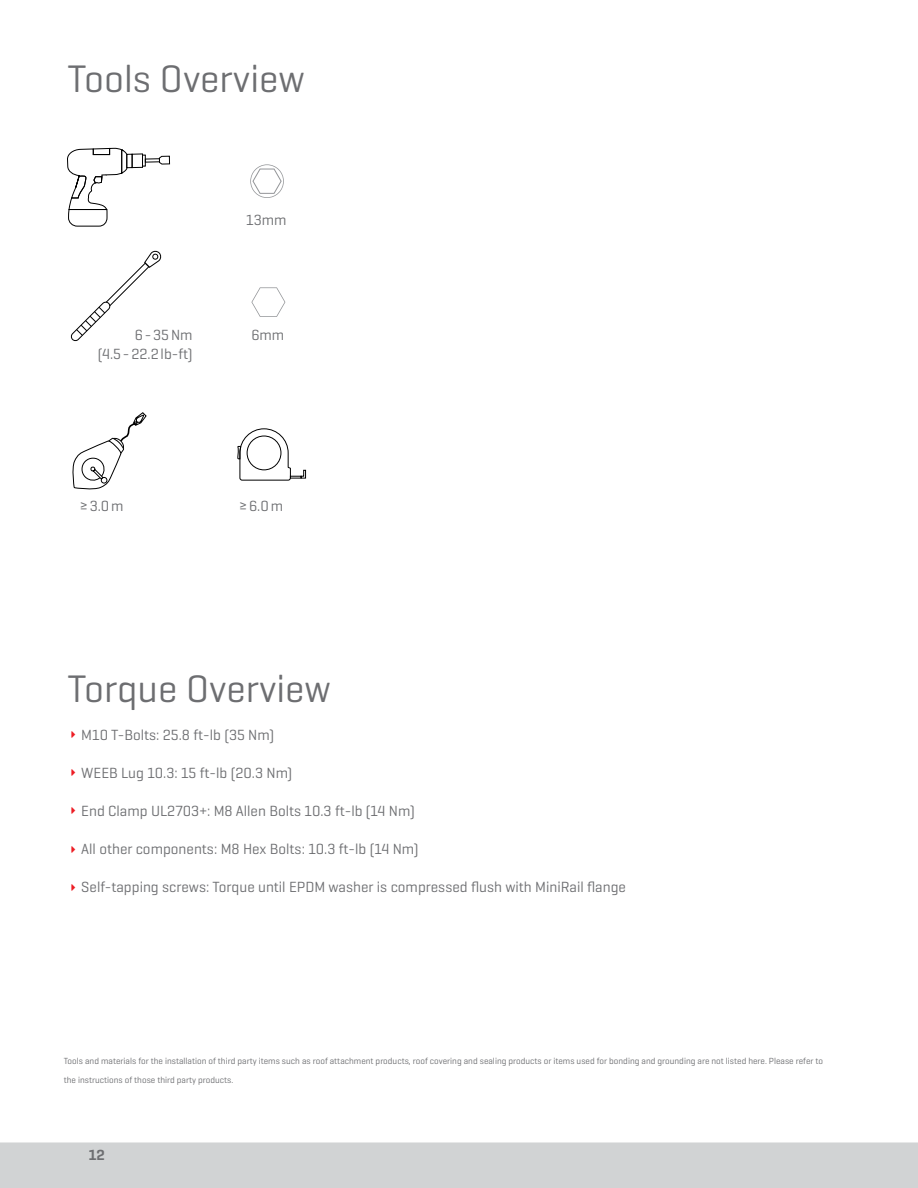
<style>
.page{position:relative;width:918px;height:1188px;background:#fff}
.page>*{position:absolute;margin:0;border:0;box-sizing:border-box;transform-origin:0 0}
.t1{font:39px "K2 Geogrotesque";color:#6d6e71}
.t2{font:15px "K2 Geogrotesque";color:#6d6e71}
.t3{font:600 15px "K2 Geogrotesque";color:#6d6e71}
.t4{font:9px/19px "K2 Geogrotesque";color:#6d6e71}
</style>
<div class="page">
<div style="left:0;top:1142px;width:918px;height:46px;background:#d1d3d4"></div>
<div style="left:132px;top:154px;width:11px;height:14px;border:1px solid #000"></div>
<div style="left:126px;top:154px;width:7px;height:14px;border:1px solid #000"></div>
<svg style="left:142px;top:154px;width:4px;height:13px"></svg>
<svg style="left:67px;top:147px;width:61px;height:80px"></svg>
<svg style="left:159px;top:155px;width:11px;height:10px"></svg>
<svg style="left:70px;top:250px;width:92px;height:92px"></svg>
<svg style="left:237px;top:428px;width:69px;height:53px"></svg>
<svg style="left:72px;top:412px;width:75px;height:78px"></svg>
<svg style="left:250px;top:164px;width:34px;height:34px"></svg>
<svg style="left:251px;top:287px;width:34px;height:30px"></svg>
<h1 class="t1" style="left:67px;top:54px;width:239px">Tools Overview</h1>
<p class="t2" style="left:246px;top:211px;width:42px">13mm</p>
<p class="t2" style="left:135px;top:325px;width:59px">6-35Nm</p>
<p class="t2" style="left:251px;top:325px;width:34px">6mm</p>
<p class="t2" style="left:98px;top:344px;width:96px">(4.5-22.2lb-ft)</p>
<p class="t2" style="left:80px;top:497px;width:45px">≥3.0m</p>
<p class="t2" style="left:239px;top:497px;width:45px">≥6.0m</p>
<h1 class="t1" style="left:67px;top:664px;width:265px">Torque Overview</h1>
<p class="t2" style="left:81px;top:725px;width:194px">M10 T-Bolts: 25.8 ft-lb (35 Nm)</p>
<p class="t2" style="left:81px;top:763px;width:213px">WEEB Lug 10.3: 15 ft-lb (20.3 Nm)</p>
<p class="t2" style="left:81px;top:801px;width:335px">End Clamp UL2703+: M8 Allen Bolts 10.3 ft-lb (14 Nm)</p>
<p class="t2" style="left:81px;top:840px;width:339px">All other components: M8 Hex Bolts: 10.3 ft-lb (14 Nm)</p>
<p class="t2" style="left:81px;top:878px;width:546px">Self-tapping screws: Torque until EPDM washer is compressed flush with MiniRail flange</p>
<p class="t4" style="left:64px;top:1051px;width:761px">Tools and materials for the installation of third party items such as roof attachment products, roof covering and sealing products or items used for bonding and grounding are not listed here. Please refer to the instructions of those third party products.</p>
<p class="t3" style="left:89px;top:1146px;width:18px">12</p>
</div>
